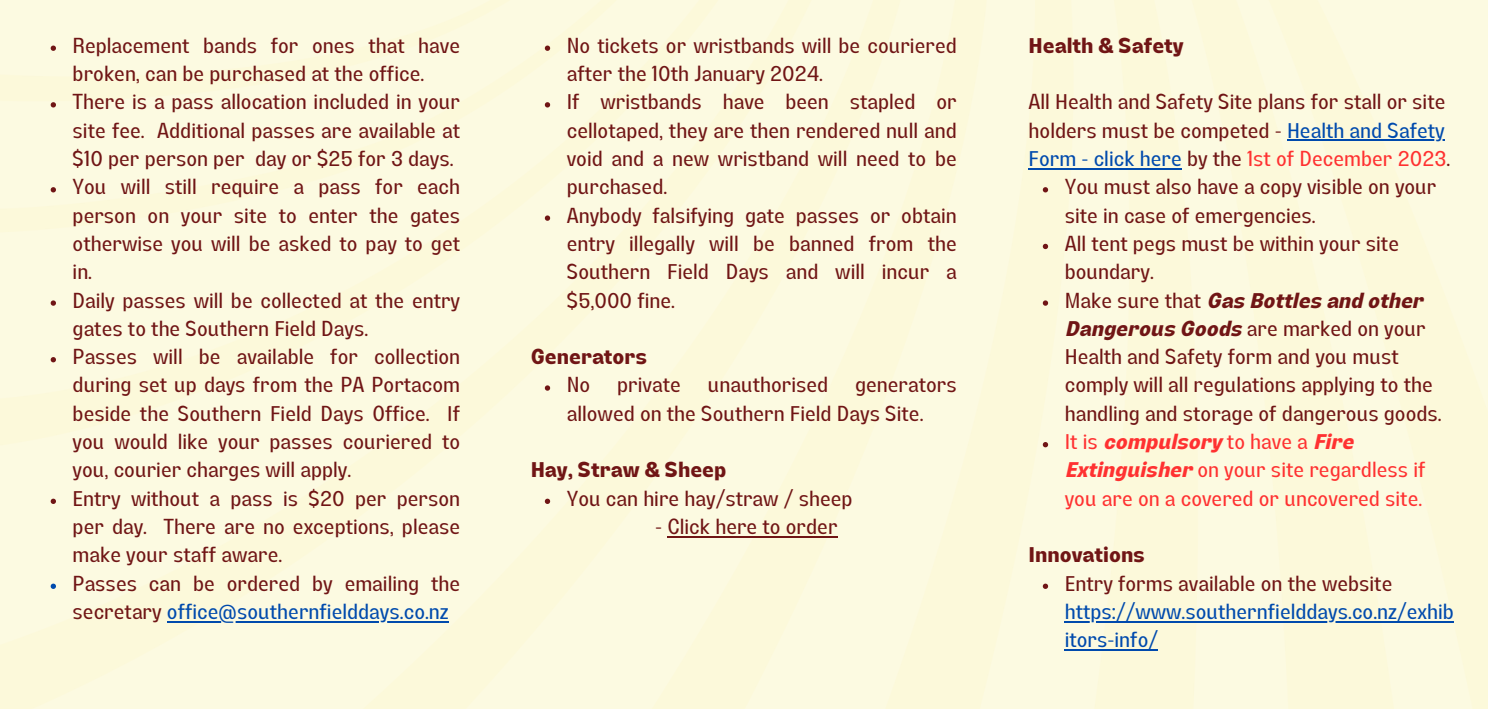
<style>
.page{position:relative;width:1488px;height:709px;background:#fff}
.page>*{position:absolute;margin:0;border:0;box-sizing:border-box;transform-origin:0 0}
.t1{font:21.25px/28.2px "Lazord";color:#701515}
.t2{font:21.25px/28.2px "Lazord";color:#ff3131}
.t3{font:21.25px/28.2px "Lazord";color:#004aad}
.t4{font:700 21.25px "Lazord";color:#701515}
.s1{color:#004aad}
.s2{color:#ff3131}
.s3{font-weight:700;font-style:italic}
.s4{color:#701515}
</style>
<div class="page">
<div style="left:0;top:0;width:1487px;height:708px;background:#fcfae1"></div>
<svg style="left:51px;top:46px;width:5px;height:5px"></svg>
<svg style="left:51px;top:102px;width:5px;height:5px"></svg>
<svg style="left:51px;top:187px;width:5px;height:5px"></svg>
<svg style="left:51px;top:300px;width:5px;height:6px"></svg>
<svg style="left:51px;top:357px;width:5px;height:5px"></svg>
<svg style="left:51px;top:498px;width:5px;height:6px"></svg>
<svg style="left:51px;top:583px;width:5px;height:6px"></svg>
<hr style="left:167px;top:621px;width:282px;height:1px;background:#004aad">
<svg style="left:545px;top:46px;width:5px;height:5px"></svg>
<svg style="left:545px;top:102px;width:5px;height:5px"></svg>
<svg style="left:545px;top:215px;width:5px;height:6px"></svg>
<svg style="left:545px;top:385px;width:5px;height:6px"></svg>
<svg style="left:545px;top:498px;width:5px;height:6px"></svg>
<hr style="left:667px;top:536px;width:170px;height:1px;background:#701515">
<svg style="left:1042px;top:187px;width:6px;height:5px"></svg>
<svg style="left:1042px;top:244px;width:6px;height:5px"></svg>
<svg style="left:1042px;top:300px;width:6px;height:6px"></svg>
<svg style="left:1042px;top:442px;width:6px;height:5px"></svg>
<svg style="left:1042px;top:583px;width:6px;height:6px"></svg>
<hr style="left:1064px;top:621px;width:389px;height:1px;background:#004aad">
<hr style="left:1064px;top:649px;width:94px;height:2px;background:#004aad">
<hr style="left:1287px;top:139px;width:157px;height:2px;background:#004aad">
<hr style="left:1028px;top:168px;width:153px;height:1px;background:#004aad">
<p class="t1" style="left:73px;top:34px;width:389px">Replacement bands for ones that have broken, can be purchased at the office.</p>
<p class="t1" style="left:73px;top:90px;width:389px;text-align:justify">There is a pass allocation included in your site fee. Additional passes are available at $10 per person per day or $25 for 3 days.</p>
<p class="t1" style="left:73px;top:175px;width:389px;text-align:justify">You will still require a pass for each person on your site to enter the gates otherwise you will be asked to pay to get in.</p>
<p class="t1" style="left:73px;top:289px;width:389px">Daily passes will be collected at the entry gates to the Southern Field Days.</p>
<p class="t1" style="left:73px;top:345px;width:389px;text-align:justify">Passes will be available for collection during set up days from the PA Portacom beside the Southern Field Days Office. If you would like your passes couriered to you, courier charges will apply.</p>
<p class="t1" style="left:73px;top:487px;width:389px;text-align:justify">Entry without a pass is $20 per person per day. There are no exceptions, please make your staff aware.</p>
<p class="t1" style="left:73px;top:572px;width:389px">Passes can be ordered by emailing the secretary <span class="s1">office@southernfielddays.co.nz</span></p>
<p class="t1" style="left:567px;top:34px;width:391px">No tickets or wristbands will be couriered after the 10th January 2024.</p>
<p class="t1" style="left:567px;top:90px;width:391px;text-align:justify">If wristbands have been stapled or cellotaped, they are then rendered null and void and a new wristband will need to be purchased.</p>
<p class="t1" style="left:567px;top:204px;width:391px;text-align:justify">Anybody falsifying gate passes or obtain entry illegally will be banned from the Southern Field Days and will incur a $5,000 fine.</p>
<p class="t4" style="left:530px;top:349px;width:118px">Generators</p>
<p class="t1" style="left:567px;top:373px;width:25px">No</p>
<p class="t1" style="left:617px;top:373px;width:65px">private</p>
<p class="t1" style="left:707px;top:373px;width:122px">unauthorised</p>
<p class="t1" style="left:567px;top:373px;width:391px;text-indent:288px">generators allowed on the Southern Field Days Site.</p>
<p class="t4" style="left:530px;top:462px;width:197px">Hay, Straw &amp; Sheep</p>
<p class="t1" style="left:655px;top:515px;width:184px">- Click here to order</p>
<p class="t1" style="left:567px;top:487px;width:287px">You can hire hay/straw / sheep</p>
<p class="t4" style="left:1028px;top:37px;width:157px">Health &amp; Safety</p>
<p class="t1" style="left:1028px;top:90px;width:423px">All Health and Safety Site plans for stall or site holders must be competed - <span class="s1">Health and Safety<br>Form - click here</span> by the <span class="s2">1st of December 2023</span>.</p>
<p class="t1" style="left:1064px;top:175px;width:373px">You must also have a copy visible on your site in case of emergencies.</p>
<p class="t1" style="left:1064px;top:232px;width:336px">All tent pegs must be within your site boundary.</p>
<p class="t1" style="left:1064px;top:289px;width:378px">Make sure that <span class="s3">Gas Bottles and other Dangerous Goods</span> are marked on your Health and Safety form and you must comply will all regulations applying to the handling and storage of dangerous goods.</p>
<p class="t2" style="left:1064px;top:430px;width:362px">It is <span class="s3">compulsory</span> to have a <span class="s3">Fire<br>Extinguisher</span> on your site regardless if you are on a covered or uncovered site.</p>
<p class="t4" style="left:1028px;top:547px;width:118px">Innovations</p>
<p class="t3" style="left:1064px;top:572px;width:390px"><span class="s4">Entry forms available on the website </span>https://www.southernfielddays.co.nz/exhib itors-info/</p>
</div>
